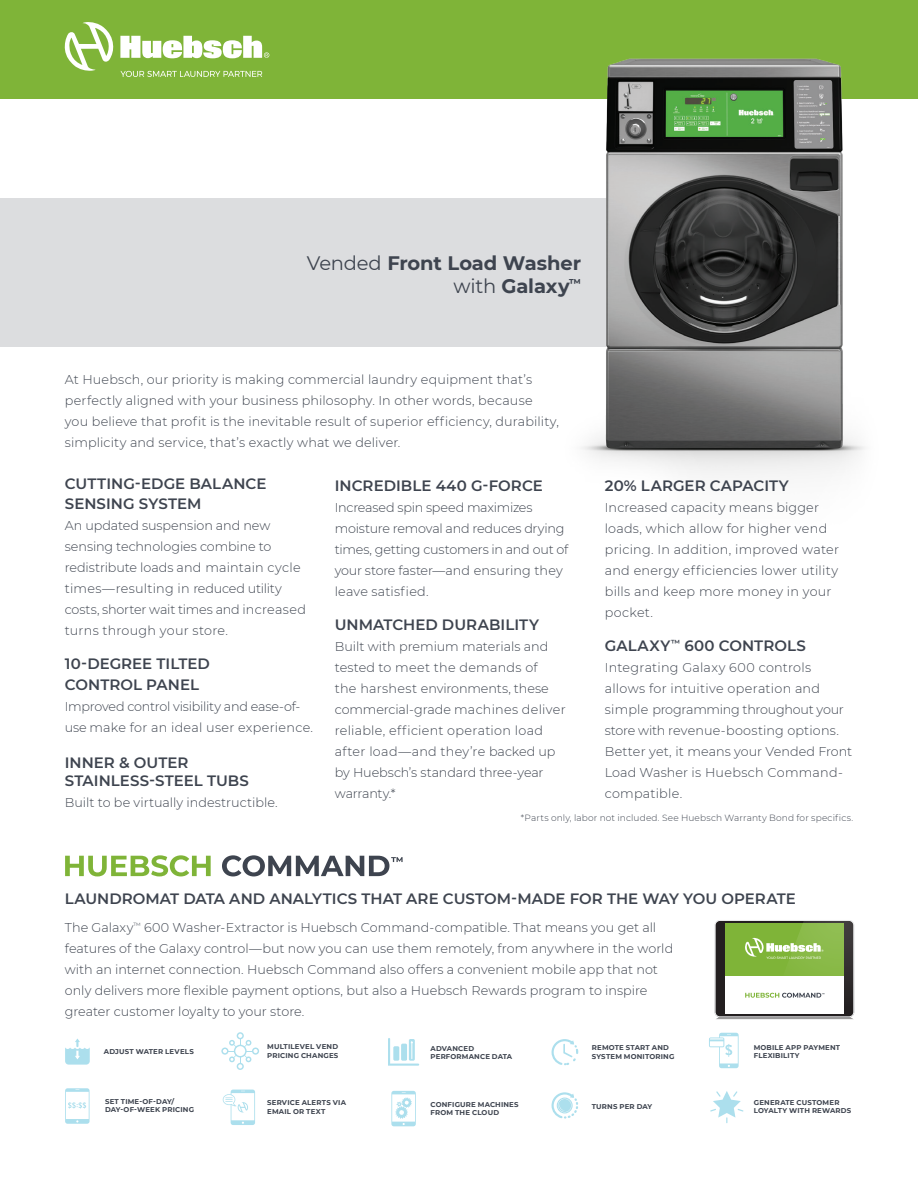
<style>
.page{position:relative;width:918px;height:1188px;background:#fff}
.page>*{position:absolute;margin:0;border:0;box-sizing:border-box;transform-origin:0 0}
.t1{font:700 19.5px/23.4px "Montserrat";letter-spacing:-.005em;color:#3e444f;text-align:right}
.t2{font:600 15px/19.5px "Montserrat";letter-spacing:.005em;color:#3e444f}
.t3{font:300 12.75px/21px "Montserrat";letter-spacing:.005em;color:#3e444f}
.t4{font:300 12.75px/21px "Montserrat";letter-spacing:-.015em;color:#3e444f}
.t5{font:300 9px "Montserrat";letter-spacing:.015em;color:#3e444f}
.t6{font:700 6.9px/8.4px "Montserrat";letter-spacing:.025em;color:#3e444f}
.s1{font-weight:400}
</style>
<div class="page">
<div style="left:0;top:0;width:918px;height:99px;background:#7fb438"></div>
<div style="left:0;top:198px;width:718px;height:149px;background:#dcdddf"></div>
<img style="left:581px;top:58px;width:284px;height:418px">
<svg style="left:65px;top:22px;width:49px;height:49px"></svg>
<svg style="left:120px;top:36px;width:149px;height:22px"></svg>
<svg style="left:120px;top:71px;width:142px;height:6px"></svg>
<svg style="left:715px;top:920px;width:139px;height:100px"></svg>
<svg style="left:551px;top:1039px;width:28px;height:27px"></svg>
<svg style="left:552px;top:1092px;width:26px;height:27px"></svg>
<svg style="left:388px;top:1038px;width:31px;height:28px"></svg>
<svg style="left:391px;top:1091px;width:25px;height:35px"></svg>
<svg style="left:221px;top:1032px;width:38px;height:38px"></svg>
<svg style="left:223px;top:1090px;width:32px;height:35px"></svg>
<svg style="left:709px;top:1033px;width:30px;height:35px"></svg>
<svg style="left:710px;top:1091px;width:33px;height:32px"></svg>
<svg style="left:65px;top:855px;width:146px;height:21px"></svg>
<svg style="left:222px;top:855px;width:181px;height:21px"></svg>
<svg style="left:65px;top:1088px;width:25px;height:36px"></svg>
<svg style="left:65px;top:1039px;width:25px;height:26px"></svg>
<h1 class="t1" style="left:307px;top:250px;width:276px"><span class="s1">Vended</span> Front Load Washer <span class="s1">with</span> Galaxy<sup>™</sup></h1>
<p class="t3" style="left:65px;top:369px;width:496px">At Huebsch, our priority is making commercial laundry equipment that’s perfectly aligned with your business philosophy. In other words, because you believe that profit is the inevitable result of superior efficiency, durability, simplicity and service, that’s exactly what we deliver.</p>
<p class="t2" style="left:65px;top:474px;width:203px">CUTTING-EDGE BALANCE<br>SENSING SYSTEM</p>
<p class="t3" style="left:65px;top:514px;width:243px">An updated suspension and new sensing technologies combine to redistribute loads and maintain cycle times—resulting in reduced utility costs, shorter wait times and increased turns through your store.</p>
<p class="t2" style="left:65px;top:653px;width:147px;line-height:21px">10-DEGREE TILTED<br>CONTROL PANEL</p>
<p class="t3" style="left:65px;top:696px;width:250px">Improved control visibility and ease-of&shy;use make for an ideal user experience.</p>
<p class="t2" style="left:65px;top:753px;width:186px;line-height:18px">INNER &amp; OUTER<br>STAINLESS-STEEL TUBS</p>
<p class="t3" style="left:65px;top:792px;width:214px">Built to be virtually indestructible.</p>
<p class="t2" style="left:335px;top:475px;width:210px">INCREDIBLE 440 G-FORCE</p>
<p class="t4" style="left:335px;top:496px;width:235px">Increased spin speed maximizes moisture removal and reduces drying times, getting customers in and out of your store faster—and ensuring they leave satisfied.</p>
<p class="t2" style="left:335px;top:614px;width:206px">UNMATCHED DURABILITY</p>
<p class="t3" style="left:335px;top:636px;width:233px">Built with premium materials and tested to meet the demands of<br>the harshest environments, these commercial-grade machines deliver reliable, efficient operation load after load—and they’re backed up by Huebsch’s standard three-year warranty.*</p>
<p class="t2" style="left:605px;top:475px;width:186px">20% LARGER CAPACITY</p>
<p class="t3" style="left:605px;top:496px;width:236px">Increased capacity means bigger loads, which allow for higher vend pricing. In addition, improved water and energy efficiencies lower utility bills and keep more money in your pocket.</p>
<p class="t2" style="left:605px;top:635px;width:203px">GALAXY<sup>™</sup> 600 CONTROLS</p>
<p class="t3" style="left:605px;top:657px;width:249px">Integrating Galaxy 600 controls allows for intuitive operation and simple programming throughout your store with revenue-boosting options.<br>Better yet, it means your Vended Front<br>Load Washer is Huebsch Command&shy;compatible.</p>
<p class="t5" style="left:521px;top:811px;width:334px">*Parts only, labor not included. See Huebsch Warranty Bond for specifics.</p>
<p class="t2" style="left:65px;top:889px;width:733px">LAUNDROMAT DATA AND ANALYTICS THAT ARE CUSTOM-MADE FOR THE WAY YOU OPERATE</p>
<p class="t3" style="left:65px;top:917px;width:610px">The Galaxy<sup>™</sup> 600 Washer-Extractor is Huebsch Command-compatible. That means you get all features of the Galaxy control—but now you can use them remotely, from anywhere in the world with an internet connection. Huebsch Command also offers a convenient mobile app that not only delivers more flexible payment options, but also a Huebsch Rewards program to inspire greater customer loyalty to your store.</p>
<p class="t6" style="left:267px;top:1042px;width:73px">MULTILEVEL VEND<br>PRICING CHANGES</p>
<p class="t6" style="left:104px;top:1047px;width:91px">ADJUST WATER LEVELS</p>
<p class="t6" style="left:754px;top:1043px;width:88px">MOBILE APP PAYMENT<br>FLEXIBILITY</p>
<p class="t6" style="left:592px;top:1043px;width:84px">REMOTE START AND<br>SYSTEM MONITORING</p>
<p class="t6" style="left:431px;top:1044px;width:83px">ADVANCED<br>PERFORMANCE DATA</p>
<p class="t6" style="left:105px;top:1097px;width:91px">SET TIME-OF-DAY/<br>DAY-OF-WEEK PRICING</p>
<p class="t6" style="left:267px;top:1098px;width:80px">SERVICE ALERTS VIA<br>EMAIL OR TEXT</p>
<p class="t6" style="left:431px;top:1100px;width:90px">CONFIGURE MACHINES<br>FROM THE CLOUD</p>
<p class="t6" style="left:592px;top:1102px;width:62px">TURNS PER DAY</p>
<p class="t6" style="left:754px;top:1098px;width:99px">GENERATE CUSTOMER<br>LOYALTY WITH REWARDS</p>
</div>
